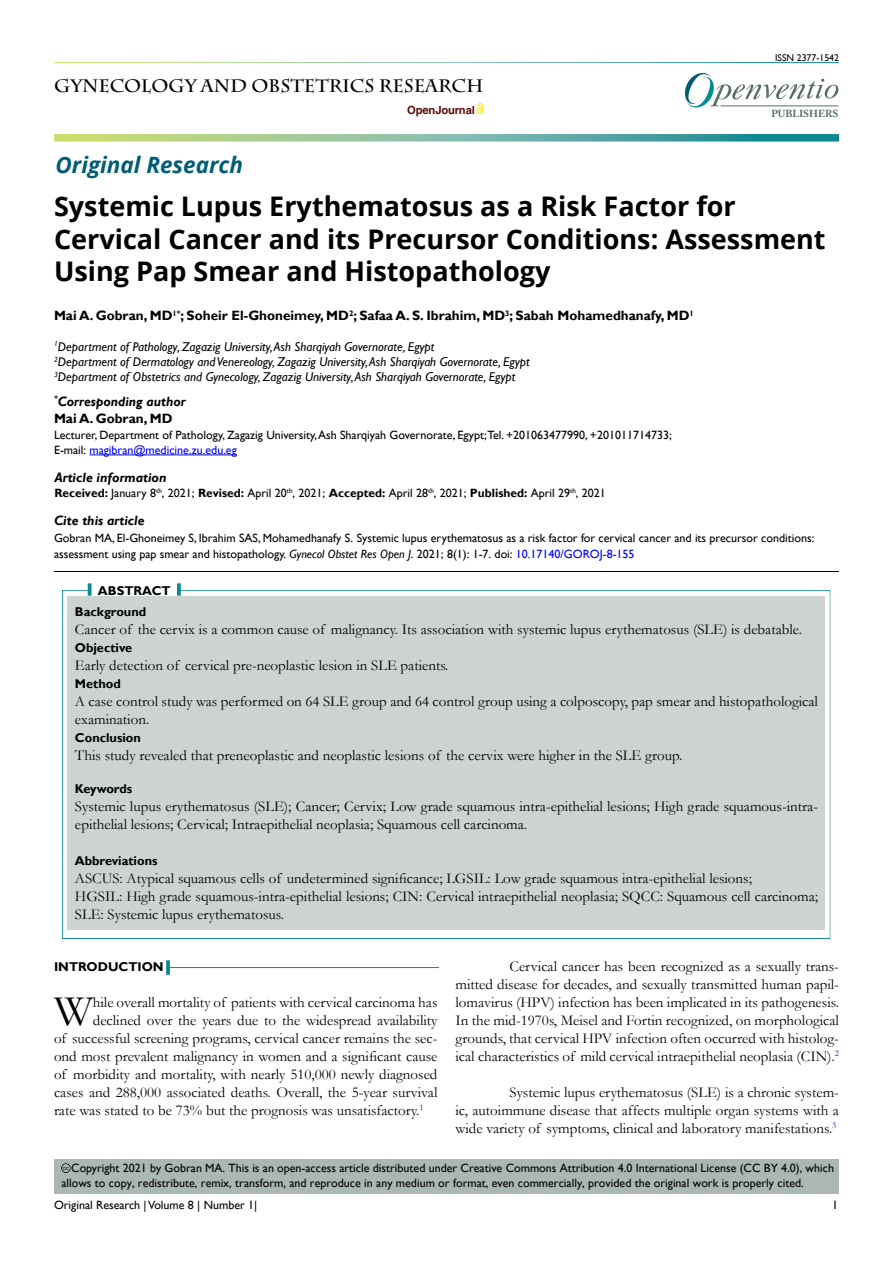
<style>
.page{position:relative;width:893px;height:1263px;background:#fff}
.page>*{position:absolute;margin:0;border:0;box-sizing:border-box;transform-origin:0 0}
.t1{font:43.8px "Garamond";color:#000}
.t2{font:700 27px/32.4px "Open Sans";color:#000}
.t3{font:italic 700 22.5px "Open Sans";color:#015d76}
.t4{font:700 18px "Charlemagne Std";color:#000}
.t5{font:15px/18px "Garamond";color:#000}
.t6{font:700 13.5px "Gill Sans";color:#000}
.t7{font:italic 700 13.5px/17.2px "Gill Sans";color:#000}
.t8{font:italic 12.75px/15.3px "Gill Sans";color:#000}
.t9{font:700 12.75px "Gill Sans";color:#000}
.t10{font:12px/15.5px "Gill Sans";color:#000}
.t11{font:12px/15.5px "Gill Sans";color:#000101}
.t12{font:700 12px "Gill Sans";color:#000}
.t13{font:700 11.25px "Helvetica LT Std";letter-spacing:-.015em;color:#580b05}
.t14{font:700 10.2px "Adobe Caslon Pro";color:#566d65}
.t15{font:9.75px "Gill Sans";color:#0a0000}
.t16{font:5.7px "Arial";color:#000}
.s1{font-style:normal}
.s2{color:#0000fa}
.s3{font-weight:400}
.s4{font-weight:400;color:#000101}
.s5{font-style:italic}
</style>
<div class="page">
<svg style="left:685px;top:73px;width:153px;height:35px"></svg>
<hr style="left:720px;top:106px;width:118px;height:1px;background:#566d65">
<svg style="left:54px;top:134px;width:785px;height:8px;background:#81ba9d"></svg>
<svg style="left:477px;top:103px;width:6px;height:10px"></svg>
<div style="left:50px;top:581px;width:793px;height:358px;background:#f6f1f3;opacity:.75"></div>
<hr style="left:89px;top:455px;width:148px;height:1px;background:#0000fa">
<div style="left:42px;top:562px;width:810px;height:12px;background:#f6f1f3;opacity:.75"></div>
<div style="left:67px;top:597px;width:758px;height:333px;background:#cdd3d1"></div>
<div style="left:77px;top:580px;width:27px;height:10px;background:#f6f1f3;opacity:.75"></div>
<svg style="left:88px;top:583px;width:3px;height:13px"></svg>
<svg style="left:177px;top:583px;width:4px;height:13px"></svg>
<div style="left:54px;top:1159px;width:785px;height:34px;background:#aab7b5"></div>
<div style="left:48px;top:1151px;width:37px;height:23px;background:#f6f1f3;opacity:.75"></div>
<hr style="left:170px;top:967px;width:269px;height:1px;background:#0a8b93">
<svg style="left:166px;top:960px;width:4px;height:15px"></svg>
<p class="t4" style="left:54px;top:75px;width:431px">GYNECOLOGY AND OBSTETRICS RESEARCH</p>
<h3 class="t3" style="left:55px;top:149px;width:189px">Original Research</h3>
<p class="t13" style="left:407px;top:104px;width:69px">Open Journal</p>
<p class="t15" style="left:775px;top:52px;width:65px">ISSN 2377-1542</p>
<p class="t14" style="left:771px;top:108px;width:69px">PUBLISHERS</p>
<h2 class="t2" style="left:54px;top:190px;width:773px">Systemic Lupus Erythematosus as a Risk Factor for<br>Cervical Cancer and its Precursor Conditions: Assessment<br>Using Pap Smear and Histopathology</h2>
<p class="t6" style="left:54px;top:308px;width:641px">Mai A. Gobran, MD<sup>1*</sup>; Soheir El-Ghoneimey, MD<sup>2</sup>; Safaa A. S. Ibrahim, MD<sup>3</sup>; Sabah Mohamedhanafy, MD<sup>1</sup></p>
<p class="t8" style="left:54px;top:339px;width:477px"><sup>1</sup>Department of Pathology, Zagazig University, Ash Sharqiyah Governorate, Egypt<br><sup>2</sup>Department of Dermatology and Venereology, Zagazig University, Ash Sharqiyah Governorate, Egypt<br><sup>3</sup>Department of Obstetrics and Gynecology, Zagazig University, Ash Sharqiyah Governorate, Egypt</p>
<p class="t7" style="left:54px;top:393px;width:133px"><sup>*</sup>Corresponding author<br><span class="s1">Mai A. Gobran, MD</span></p>
<p class="t11" style="left:54px;top:427px;width:619px">Lecturer, Department of Pathology, Zagazig University, Ash Sharqiyah Governorate, Egypt;Tel. +201063477990, +201011714733;<br>E-mail: <span class="s2">magibran@medicine.zu.edu.eg</span></p>
<p class="t7" style="left:54px;top:469px;width:114px">Article information</p>
<p class="t12" style="left:54px;top:486px;width:553px">Received: <span class="s3">January 8</span><sup>th</sup><span class="s3">, 2021;</span> Revised: <span class="s3">April 20</span><sup>th</sup><span class="s3">, 2021;</span> Accepted: <span class="s4">April 28</span><sup>th</sup><span class="s4">, 2021</span><span class="s3">;</span> Published: <span class="s4">April 29</span><sup>th</sup><span class="s4">, 2021</span></p>
<p class="t7" style="left:54px;top:512px;width:92px">Cite this article</p>
<p class="t10" style="left:54px;top:531px;width:762px">Gobran MA, El-Ghoneimey S, Ibrahim SAS, Mohamedhanafy S. Systemic lupus erythematosus as a risk factor for cervical cancer and its precursor conditions: assessment using pap smear and histopathology. <span class="s5">Gynecol Obstet Res Open J</span>. 2021; 8(1): 1-7. doi: <span class="s2">10.17140/GOROJ-8-155</span></p>
<p class="t9" style="left:98px;top:583px;width:74px">ABSTRACT</p>
<p class="t9" style="left:75px;top:604px;width:73px">Background</p>
<p class="t5" style="left:75px;top:620px;width:729px">Cancer of the cervix is a common cause of malignancy. Its association with systemic lupus erythematosus (SLE) is debatable.</p>
<p class="t9" style="left:75px;top:640px;width:59px">Objective</p>
<p class="t5" style="left:75px;top:656px;width:375px">Early detection of cervical pre-neoplastic lesion in SLE patients.</p>
<p class="t9" style="left:75px;top:676px;width:47px">Method</p>
<p class="t5" style="left:75px;top:692px;width:745px">A case control study was performed on 64 SLE group and 64 control group using a colposcopy, pap smear and histopathological examination.</p>
<p class="t9" style="left:75px;top:730px;width:68px">Conclusion</p>
<p class="t5" style="left:75px;top:746px;width:609px">This study revealed that preneoplastic and neoplastic lesions of the cervix were higher in the SLE group.</p>
<p class="t9" style="left:75px;top:781px;width:59px">Keywords</p>
<p class="t5" style="left:75px;top:797px;width:745px">Systemic lupus erythematosus (SLE); Cancer; Cervix; Low grade squamous intra-epithelial lesions; High grade squamous-intra&shy;epithelial lesions; Cervical; Intraepithelial neoplasia; Squamous cell carcinoma.</p>
<p class="t9" style="left:75px;top:853px;width:84px">Abbreviations</p>
<p class="t5" style="left:75px;top:869px;width:745px">ASCUS: Atypical squamous cells of undetermined significance; LGSIL: Low grade squamous intra-epithelial lesions;<br>HGSIL: High grade squamous-intra-epithelial lesions; CIN: Cervical intraepithelial neoplasia; SQCC: Squamous cell carcinoma;<br>SLE: Systemic lupus erythematosus.</p>
<p class="t9" style="left:54px;top:959px;width:111px">INTRODUCTION</p>
<h1 class="t1" style="left:54px;top:982px;width:40px">W</h1>
<p class="t5" style="left:93px;top:993px;width:346px">hile overall mortality of patients with cervical carcinoma has</p>
<p class="t5" style="left:455px;top:957px;width:385px;text-align:justify;text-indent:54px">Cervical cancer has been recognized as a sexually trans&shy;mitted disease for decades, and sexually transmitted human papil&shy;lomavirus (HPV) infection has been implicated in its pathogenesis.<br>In the mid-1970s, Meisel and Fortin recognized, on morphological grounds, that cervical HPV infection often occurred with histolog&shy;ical characteristics of mild cervical intraepithelial neoplasia (CIN).<sup>2</sup></p>
<p class="t5" style="left:455px;top:1083px;width:385px;text-align:justify;text-indent:54px">Systemic lupus erythematosus (SLE) is a chronic system&shy;ic, autoimmune disease that affects multiple organ systems with a wide variety of symptoms, clinical and laboratory manifestations.<sup>3</sup></p>
<p class="t5" style="left:93px;top:1011px;width:346px">declined over the years due to the widespread availability</p>
<p class="t5" style="left:54px;top:1029px;width:385px">of successful screening programs, cervical cancer remains the sec-</p>
<p class="t5" style="left:54px;top:1047px;width:385px">ond most prevalent malignancy in women and a significant cause</p>
<p class="t5" style="left:54px;top:1065px;width:385px">of morbidity and mortality, with nearly 510,000 newly diagnosed</p>
<p class="t5" style="left:54px;top:1083px;width:385px">cases and 288,000 associated deaths. Overall, the 5-year survival</p>
<p class="t5" style="left:54px;top:1101px;width:371px">rate was stated to be 73% but the prognosis was unsatisfactory.<sup>1</sup></p>
<p class="t10" style="left:61px;top:1161px;width:774px;line-height:14.4px;text-indent:10px">Copyright 2021 by Gobran MA. This is an open-access article distributed under Creative Commons Attribution 4.0 International License (CC BY 4.0), which allows to copy, redistribute, remix, transform, and reproduce in any medium or format, even commercially, provided the original work is properly cited.</p>
<p class="t16" style="left:63px;top:1164px;width:7px">cc</p>
<p class="t10" style="left:54px;top:1197px;width:205px">Original Research | Volume 8 | Number 1|</p>
<p class="t10" style="left:832px;top:1197px;width:7px">1</p>
</div>
